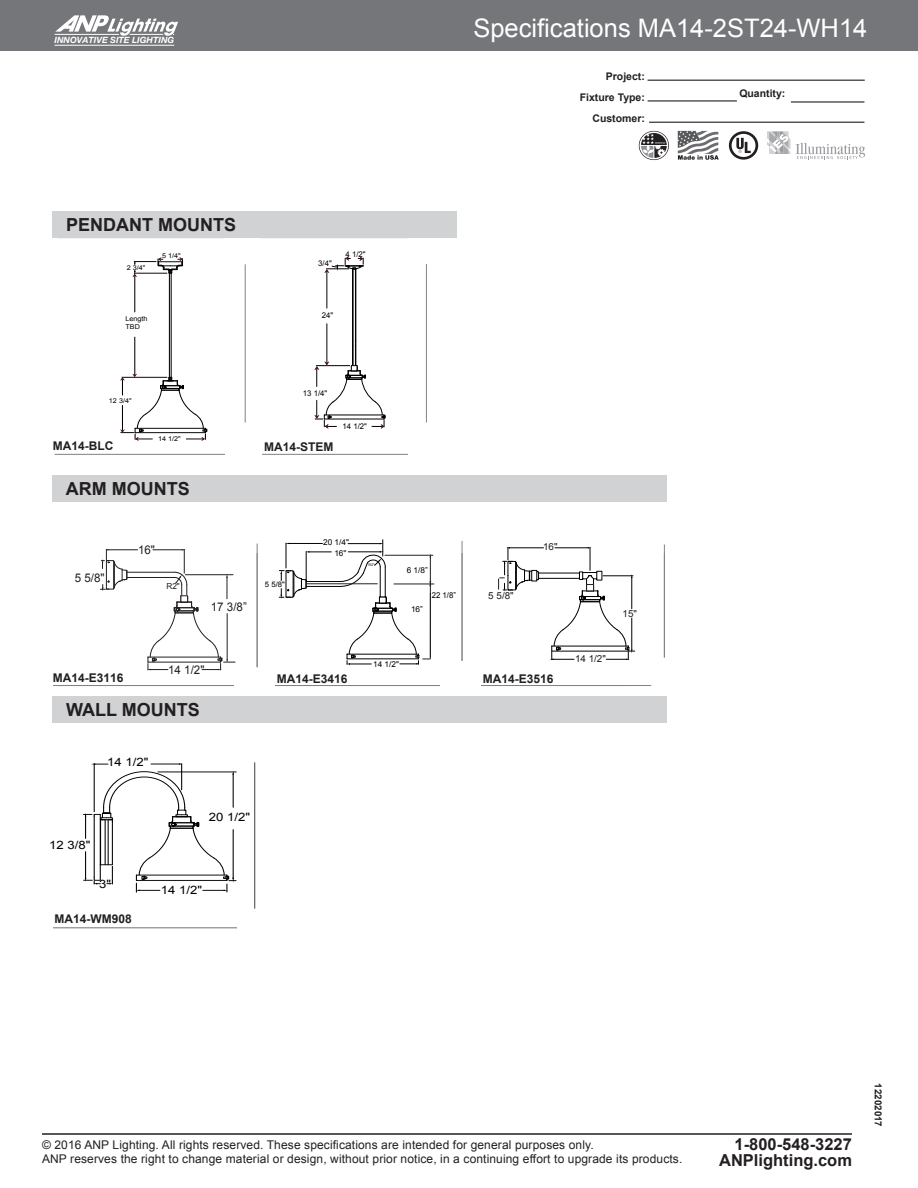
<style>
.page{position:relative;width:918px;height:1188px;background:#fff}
.page>*{position:absolute;margin:0;border:0;box-sizing:border-box;transform-origin:0 0}
.t1{font:25.5px "Arial";color:#fff}
.Select_Option_Header{font:700 18px "Arial";color:#231f20}
.t2{font:700 16.5px/16.5px "Arial";color:#231f20;text-align:right}
.t3{font:12px/13.5px "Arial";letter-spacing:.01em;color:#231f20}
.Main_Copy_with_1st_W{font:700 12px "Arial";color:#231f20}
.t4{font:11.55px "Arial";color:#000;scale:1.14 1}
.t5{font:700 10.5px/21px "Arial";color:#231f20;text-align:right}
.t6{font:9.75px "Arial";color:#231f20}
.t7{font:700 9.75px "Arial";color:#231f20}
.t8{font:italic 700 8.7px "Helvetica Neue";color:#fff}
.t9{font:8.25px "Arial";color:#231f20}
.t10{font:8.1px "Arial";color:#000}
.t11{font:8.1px "Arial";color:#000;scale:.96 1}
.t12{font:7.8px "Arial";color:#000}
.t13{font:7.65px "Arial";color:#000}
.t14{font:6.6px/7.9px "Arial";color:#000;scale:1.09 1}
.t15{font:3.45px "Arial";color:#000}
</style>
<div class="page">
<div style="left:0;top:0;width:918px;height:51px;background:#757679"></div>
<hr style="left:42px;top:1133px;width:810px;height:2px;background:#231f20">
<hr style="left:648px;top:80px;width:217px;height:1px;background:#231f20">
<hr style="left:648px;top:100px;width:89px;height:2px;background:#231f20">
<hr style="left:791px;top:101px;width:73px;height:2px;background:#231f20">
<hr style="left:649px;top:122px;width:215px;height:1px;background:#231f20">
<hr style="left:55px;top:45px;width:119px;height:1px;background:#fff">
<svg style="left:55px;top:15px;width:123px;height:21px"></svg>
<svg style="left:729px;top:131px;width:29px;height:29px"></svg>
<svg style="left:639px;top:131px;width:30px;height:29px"></svg>
<svg style="left:639px;top:132px;width:29px;height:27px"></svg>
<svg style="left:641px;top:133px;width:26px;height:25px"></svg>
<svg style="left:678px;top:131px;width:41px;height:29px"></svg>
<svg style="left:767px;top:131px;width:98px;height:28px"></svg>
<hr style="left:54px;top:454px;width:360px;height:1px;background:#808285">
<hr style="left:426px;top:264px;width:1px;height:158px;background:#808285">
<hr style="left:245px;top:264px;width:1px;height:159px;background:#808285">
<div style="left:226px;top:428px;width:36px;height:37px;background:#fff"></div>
<div style="left:408px;top:428px;width:37px;height:39px;background:#fff"></div>
<hr style="left:53px;top:685px;width:598px;height:1px;background:#808285">
<hr style="left:462px;top:541px;width:1px;height:120px;background:#808285">
<hr style="left:257px;top:544px;width:1px;height:123px;background:#808285">
<hr style="left:664px;top:545px;width:1px;height:112px;background:#808285">
<hr style="left:53px;top:927px;width:187px;height:1px;background:#808285">
<div style="left:440px;top:662px;width:40px;height:40px;background:#fff"></div>
<div style="left:234px;top:668px;width:41px;height:41px;background:#fff"></div>
<div style="left:237px;top:907px;width:41px;height:45px;background:#fff"></div>
<div style="left:53px;top:211px;width:404px;height:27px;background:#d1d2d4"></div>
<svg style="left:314px;top:256px;width:72px;height:173px"></svg>
<hr style="left:127px;top:577px;width:48px;height:1px;background:#231f20">
<hr style="left:127px;top:572px;width:48px;height:1px;background:#231f20">
<hr style="left:108px;top:549px;width:30px;height:1px;background:#231f20">
<svg style="left:146px;top:549px;width:89px;height:121px"></svg>
<hr style="left:185px;top:574px;width:48px;height:1px;background:#231f20">
<hr style="left:227px;top:614px;width:1px;height:46px;background:#231f20">
<div style="left:181px;top:596px;width:7px;height:6px;background:#fff"></div>
<div style="left:181px;top:596px;width:7px;height:6px;border:1px solid #231f20"></div>
<svg style="left:100px;top:549px;width:34px;height:41px"></svg>
<hr style="left:306px;top:586px;width:34px;height:1px;background:#000">
<hr style="left:306px;top:581px;width:34px;height:1px;background:#000">
<hr style="left:385px;top:555px;width:48px;height:1px;background:#231f20">
<hr style="left:394px;top:584px;width:40px;height:1px;background:#231f20">
<svg style="left:340px;top:540px;width:91px;height:125px"></svg>
<hr style="left:307px;top:583px;width:70px;height:1px;background:#231f20">
<svg style="left:279px;top:543px;width:52px;height:55px"></svg>
<hr style="left:539px;top:578px;width:40px;height:1px;background:#000">
<hr style="left:539px;top:573px;width:40px;height:1px;background:#000">
<hr style="left:510px;top:548px;width:34px;height:1px;background:#000">
<svg style="left:551px;top:547px;width:84px;height:113px"></svg>
<div style="left:587px;top:585px;width:7px;height:6px;background:#fff"></div>
<div style="left:586px;top:584px;width:8px;height:7px;border:1px solid #231f20"></div>
<svg style="left:498px;top:547px;width:41px;height:44px"></svg>
<svg style="left:83px;top:764px;width:153px;height:128px"></svg>
<hr style="left:158px;top:772px;width:78px;height:1px;background:#000">
<div style="left:52px;top:475px;width:614px;height:27px;background:#d1d2d4"></div>
<hr style="left:169px;top:273px;width:1px;height:104px;background:#000">
<hr style="left:171px;top:273px;width:1px;height:104px;background:#000">
<hr style="left:134px;top:337px;width:1px;height:38px;background:#000">
<hr style="left:134px;top:275px;width:1px;height:37px;background:#000">
<svg style="left:120px;top:374px;width:87px;height:67px"></svg>
<svg style="left:132px;top:257px;width:51px;height:20px"></svg>
<div style="left:53px;top:696px;width:614px;height:27px;background:#d1d2d4"></div>
<hr style="left:254px;top:762px;width:1px;height:147px;background:#231f20">
<p class="t8" style="left:55px;top:35px;width:121px">INNOVATIVE SITE LIGHTING</p>
<h1 class="t1" style="left:473px;top:12px;width:395px">Specifications MA14-2ST24-WH14</h1>
<p class="t5" style="left:580px;top:66px;width:67px">Project:<br>Fixture Type:<br>Customer:</p>
<p class="t5" style="left:739px;top:83px;width:48px">Quantity:</p>
<p class="Select_Option_Header" style="left:66px;top:213px;width:171px">PENDANT MOUNTS</p>
<p class="t14" style="left:162px;top:252px;width:19px">5 1/4"</p>
<p class="t12" style="left:346px;top:249px;width:22px">4 1/2"</p>
<p class="t14" style="left:127px;top:264px;width:19px">2 3/4"</p>
<p class="t12" style="left:318px;top:259px;width:15px">3/4"</p>
<p class="t14" style="left:126px;top:315px;width:22px">Length<br>TBD</p>
<p class="t12" style="left:322px;top:310px;width:13px">24"</p>
<p class="t12" style="left:303px;top:388px;width:26px">13 1/4"</p>
<p class="t14" style="left:109px;top:397px;width:22px">12 3/4"</p>
<p class="t12" style="left:343px;top:422px;width:26px">14 1/2"</p>
<p class="Main_Copy_with_1st_W" style="left:53px;top:438px;width:62px">MA14-BLC</p>
<p class="t14" style="left:158px;top:435px;width:22px">14 1/2"</p>
<p class="Main_Copy_with_1st_W" style="left:264px;top:438px;width:71px">MA14-STEM</p>
<p class="Select_Option_Header" style="left:66px;top:477px;width:125px">ARM MOUNTS</p>
<p class="t3" style="left:138px;top:543px;width:18px">16"</p>
<p class="t10" style="left:323px;top:537px;width:27px">20 1/4"</p>
<p class="t10" style="left:334px;top:548px;width:14px">16"</p>
<p class="t3" style="left:75px;top:571px;width:31px">5 5/8"</p>
<p class="t9" style="left:166px;top:581px;width:15px">R2"</p>
<p class="t13" style="left:265px;top:580px;width:22px">5 5/8"</p>
<p class="t15" style="left:369px;top:563px;width:7px">R2"</p>
<p class="t10" style="left:407px;top:565px;width:23px">6 1/8”</p>
<p class="t11" style="left:432px;top:590px;width:27px">22 1/8”</p>
<p class="t3" style="left:211px;top:600px;width:38px">17 3/8”</p>
<p class="t10" style="left:411px;top:604px;width:13px">16”</p>
<p class="Main_Copy_with_1st_W" style="left:53px;top:670px;width:72px">MA14-E3116</p>
<p class="t3" style="left:168px;top:663px;width:38px">14 1/2"</p>
<p class="Select_Option_Header" style="left:66px;top:697px;width:135px">WALL MOUNTS</p>
<p class="t4" style="left:107px;top:755px;width:38px">14 1/2"</p>
<p class="t4" style="left:49px;top:837px;width:38px">12 3/8"</p>
<p class="t4" style="left:99px;top:877px;width:12px">3"</p>
<p class="Main_Copy_with_1st_W" style="left:54px;top:910px;width:79px">MA14-WM908</p>
<p class="t4" style="left:209px;top:809px;width:38px">20 1/2"</p>
<p class="t4" style="left:161px;top:882px;width:38px">14 1/2"</p>
<p class="Main_Copy_with_1st_W" style="left:277px;top:671px;width:72px">MA14-E3416</p>
<p class="t10" style="left:373px;top:659px;width:27px">14 1/2"</p>
<p class="t6" style="left:488px;top:589px;width:27px">5 5/8"</p>
<p class="t6" style="left:543px;top:540px;width:16px">16"</p>
<p class="Main_Copy_with_1st_W" style="left:483px;top:671px;width:72px">MA14-E3516</p>
<p class="t6" style="left:575px;top:652px;width:32px">14 1/2"</p>
<p class="t6" style="left:623px;top:608px;width:16px">15"</p>
<p class="t3" style="left:42px;top:1139px;width:642px">© 2016 ANP Lighting. All rights reserved. These specifications are intended for general purposes only.<br>ANP reserves the right to change material or design, without prior notice, in a continuing effort to upgrade its products.</p>
<h3 class="t2" style="left:719px;top:1136px;width:134px">1-800-548-3227<br>ANPlighting.com</h3>
<p class="t7" style="left:885px;top:1083px;width:45px;rotate:90deg">12202017</p>
</div>
